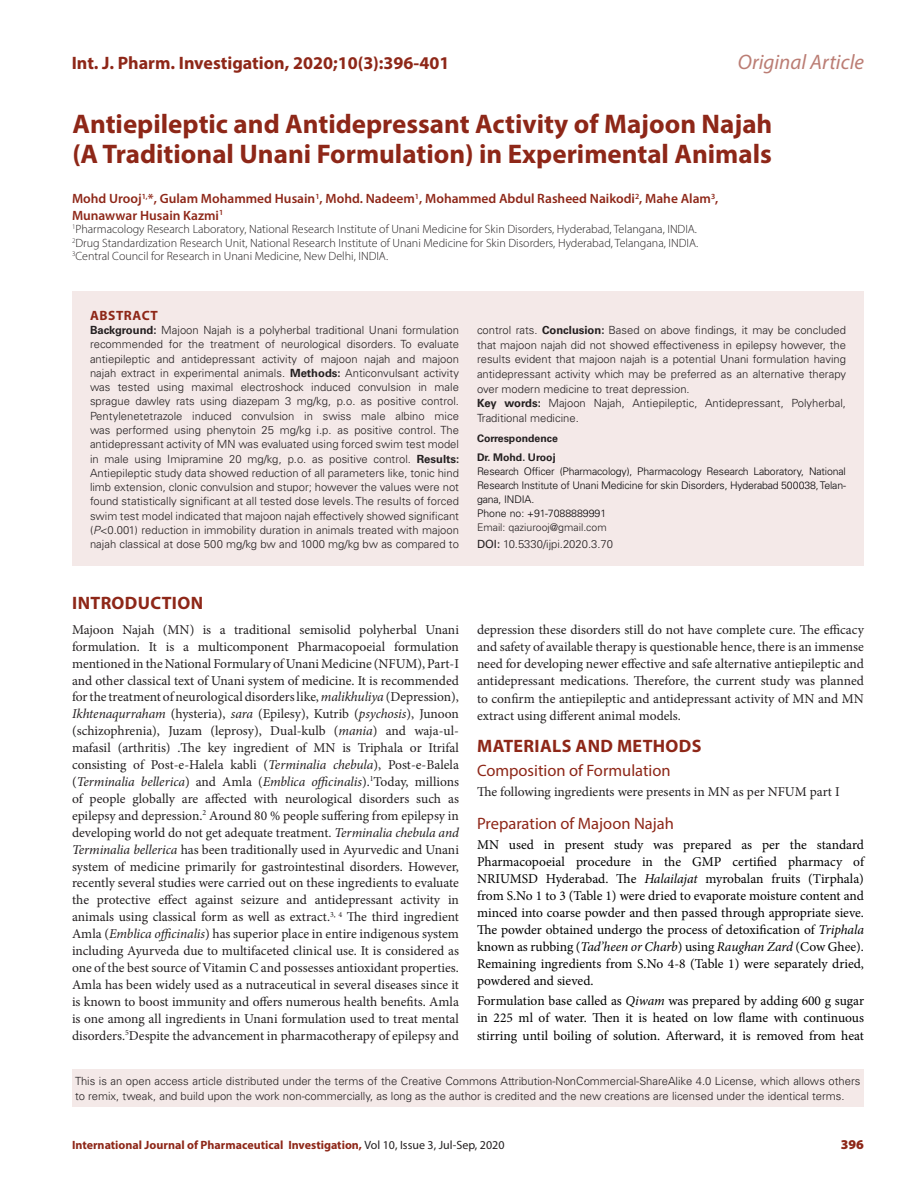
<style>
.page{position:relative;width:918px;height:1188px;background:#fff}
.page>*{position:absolute;margin:0;border:0;box-sizing:border-box;transform-origin:0 0}
.CT{font:700 27px/30px "Myriad Pro";color:#8e2718}
.t1{font:italic 21px "Myriad Pro";color:#bb7d74}
._1_HD{font:700 18px "Myriad Pro";letter-spacing:.005em;color:#8e2718}
._2_HD{font:16.5px "Myriad Pro";color:#8e2718}
.TXT{font:13.5px/17px "Minion Pro";color:#231f20;text-align:justify}
.TXT-2{font:13.5px/17.1px "Minion Pro";letter-spacing:-.005em;color:#000;text-align:justify}
.CA{font:600 13.5px/16.5px "Myriad Pro";color:#8e2718}
.ABS_HD{font:700 13.5px "Myriad Pro";letter-spacing:.04em;color:#8e2718}
.RRH{font:900 13.5px "Myriad Pro";color:#8e2718}
.CA_Aff{font:300 12px "Myriad Pro";color:#231f20}
.RRH-2{font:700 12px "Myriad Pro";color:#8e2718}
.ABS_TXT{font:300 11.25px/14.2px "Univers LT Std";color:#231f20;text-align:justify}
.ABS_ADD{font:300 11.25px "Univers LT Std";color:#231f20}
.ABS_ADD-2{font:300 10.5px/13.8px "Univers LT Std";letter-spacing:-.015em;color:#050406;text-align:justify}
.ABS_ADD-3{font:700 10.5px "Univers LT Std";color:#231f20}
.ABS_ADD-4{font:300 10.5px "Univers LT Std";color:#231f20}
.s1{font-weight:700}
.s2{font-style:italic}
.s3{font-weight:400}
.s4{font-weight:400;color:#231f20}
</style>
<div class="page">
<div style="left:72px;top:292px;width:792px;height:274px;background:#f4e9e8"></div>
<div style="left:72px;top:1070px;width:791px;height:37px;background:#f4e9e8"></div>
<h2 class="t1" style="left:738px;top:49px;width:128px">Original Article</h2>
<p class="CT" style="left:73px;top:108px;width:701px">Antiepileptic and Antidepressant Activity of Majoon Najah (A Traditional Unani Formulation) in Experimental Animals</p>
<p class="CA" style="left:72px;top:190px;width:648px">Mohd Urooj<sup>1,</sup>*, Gulam Mohammed Husain<sup>1</sup>, Mohd. Nadeem<sup>1</sup>, Mohammed Abdul Rasheed Naikodi<sup>2</sup>, Mahe Alam<sup>3</sup>,<br>Munawwar Husain Kazmi<sup>1</sup></p>
<p class="CA_Aff" style="left:72px;top:222px;width:627px"><sup>1</sup>Pharmacology Research Laboratory, National Research Institute of Unani Medicine for Skin Disorders, Hyderabad, Telangana, INDIA.</p>
<p class="CA_Aff" style="left:72px;top:236px;width:628px"><sup>2</sup>Drug Standardization Research Unit, National Research Institute of Unani Medicine for Skin Disorders, Hyderabad, Telangana, INDIA.</p>
<p class="CA_Aff" style="left:72px;top:249px;width:318px"><sup>3</sup>Central Council for Research in Unani Medicine, New Delhi, INDIA.</p>
<h3 class="_1_HD" style="left:72px;top:52px;width:379px">Int. J. Pharm. Investigation, 2020;10(3):396-401</h3>
<p class="ABS_HD" style="left:90px;top:306px;width:69px">ABSTRACT</p>
<p class="ABS_TXT" style="left:90px;top:323px;width:371px"><span class="s1">Background:</span> Majoon Najah is a polyherbal traditional Unani formulation recommended for the treatment of neurological disorders. To evaluate antiepileptic and antidepressant activity of majoon najah and majoon najah extract in experimental animals. <span class="s1">Methods:</span> Anticonvulsant activity was tested using maximal electroshock induced convulsion in male sprague dawley rats using diazepam 3 mg/kg, p.o. as positive control.<br>Pentylenetetrazole induced convulsion in swiss male albino mice was performed using phenytoin 25 mg/kg i.p. as positive control. The antidepressant activity of MN was evaluated using forced swim test model in male using Imipramine 20 mg/kg, p.o. as positive control. <span class="s1">Results:<br></span>Antiepileptic study data showed reduction of all parameters like, tonic hind limb extension, clonic convulsion and stupor; however the values were not found statistically significant at all tested dose levels. The results of forced swim test model indicated that majoon najah effectively showed significant (<span class="s2">P</span>&lt;0.001) reduction in immobility duration in animals treated with majoon najah classical at dose 500 mg/kg bw and 1000 mg/kg bw as compared to</p>
<p class="ABS_TXT" style="left:477px;top:323px;width:371px">control rats. <span class="s1">Conclusion:</span> Based on above findings, it may be concluded that majoon najah did not showed effectiveness in epilepsy however, the results evident that majoon najah is a potential Unani formulation having antidepressant activity which may be preferred as an alternative therapy over modern medicine to treat depression.</p>
<p class="ABS_TXT" style="left:477px;top:396px;width:370px"><span class="s1">Key words:</span> Majoon Najah, Antiepileptic, Antidepressant, Polyherbal,<br>Traditional medicine.</p>
<p class="ABS_ADD-3" style="left:477px;top:432px;width:82px">Correspondence</p>
<p class="ABS_ADD-3" style="left:477px;top:452px;width:80px">Dr. Mohd. Urooj</p>
<p class="ABS_ADD-2" style="left:477px;top:465px;width:370px">Research Officer (Pharmacology), Pharmacology Research Laboratory, National Research Institute of Unani Medicine for skin Disorders, Hyderabad 500038, Telan&shy;gana, INDIA.</p>
<p class="ABS_ADD-2" style="left:477px;top:506px;width:131px">Phone no: +91-7088889991</p>
<p class="ABS_ADD-4" style="left:477px;top:521px;width:131px">Email: qaziurooj@gmail.com</p>
<p class="ABS_ADD" style="left:477px;top:538px;width:138px"><span class="s3">DOI:</span> 10.5330/ijpi.2020.3.70</p>
<p class="_1_HD" style="left:72px;top:592px;width:132px">INTRODUCTION</p>
<p class="TXT" style="left:72px;top:621px;width:389px">Majoon Najah (MN) is a traditional semisolid polyherbal Unani formulation. It is a multicomponent Pharmacopoeial formulation mentioned in the National Formulary of Unani Medicine (NFUM), Part-I and other classical text of Unani system of medicine. It is recommended for the treatment of neurological disorders like, <span class="s2">malikhuliya</span> (Depression), <span class="s2">Ikhtenaqurraham</span> (hysteria), <span class="s2">sara</span> (Epilesy), Kutrib (<span class="s2">psychosis</span>), Junoon (schizophrenia), Juzam (leprosy), Dual-kulb (<span class="s2">mania</span>) and waja-ul&shy;mafasil (arthritis) .The key ingredient of MN is Triphala or Itrifal consisting of Post-e-Halela kabli (<span class="s2">Terminalia chebula</span>), Post-e-Balela (<span class="s2">Terminalia bellerica</span>) and Amla (<span class="s2">Emblica officinalis</span>).<sup>1</sup>Today, millions of people globally are affected with neurological disorders such as epilepsy and depression.<sup>2</sup> Around 80 % people suffering from epilepsy in developing world do not get adequate treatment. <span class="s2">Terminalia chebula and Terminalia bellerica</span> has been traditionally used in Ayurvedic and Unani system of medicine primarily for gastrointestinal disorders. However, recently several studies were carried out on these ingredients to evaluate the protective effect against seizure and antidepressant activity in animals using classical form as well as extract.<sup>3,</sup> <sup>4</sup> The third ingredient Amla (<span class="s2">Emblica officinalis</span>) has superior place in entire indigenous system including Ayurveda due to multifaceted clinical use. It is considered as one of the best source of Vitamin C and possesses antioxidant properties.<br>Amla has been widely used as a nutraceutical in several diseases since it is known to boost immunity and offers numerous health benefits. Amla is one among all ingredients in Unani formulation used to treat mental disorders.<sup>5</sup>Despite the advancement in pharmacotherapy of epilepsy and</p>
<p class="TXT" style="left:477px;top:621px;width:389px">depression these disorders still do not have complete cure. The efficacy and safety of available therapy is questionable hence, there is an immense need for developing newer effective and safe alternative antiepileptic and antidepressant medications. Therefore, the current study was planned to confirm the antiepileptic and antidepressant activity of MN and MN extract using different animal models.</p>
<p class="_1_HD" style="left:477px;top:734px;width:226px">MATERIALS AND METHODS</p>
<p class="_2_HD" style="left:477px;top:761px;width:195px">Composition of Formulation</p>
<p class="TXT" style="left:477px;top:784px;width:364px">The following ingredients were presents in MN as per NFUM part I</p>
<p class="_2_HD" style="left:477px;top:813px;width:198px">Preparation of Majoon Najah</p>
<p class="TXT-2" style="left:477px;top:836px;width:389px">MN used in present study was prepared as per the standard Pharmacopoeial procedure in the GMP certified pharmacy of NRIUMSD Hyderabad. The <span class="s2">Halailajat</span> myrobalan fruits (Tirphala) from S.No 1 to 3 (Table 1) were dried to evaporate moisture content and minced into coarse powder and then passed through appropriate sieve.<br>The powder obtained undergo the process of detoxification of <span class="s2">Triphala </span>known as rubbing (<span class="s2">Tad’heen or Charb</span>) using <span class="s2">Raughan Zard</span> (Cow Ghee).<br>Remaining ingredients from S.No 4-8 (Table 1) were separately dried, powdered and sieved.</p>
<p class="TXT-2" style="left:477px;top:993px;width:389px">Formulation base called as <span class="s2">Qiwam</span> was prepared by adding 600 g sugar in 225 ml of water. Then it is heated on low flame with continuous stirring until boiling of solution. Afterward, it is removed from heat</p>
<p class="ABS_TXT" style="left:75px;top:1074px;width:787px">This is an open access article distributed under the terms of the Creative Commons Attribution-NonCommercial-ShareAlike 4.0 License, which allows others to remix, tweak, and build upon the work non-commercially, as long as the author is credited and the new creations are licensed under the identical terms.</p>
<p class="RRH-2" style="left:72px;top:1137px;width:434px">International Journal of Pharmaceutical Investigation, <span class="s4">Vol 10, Issue 3, Jul-Sep, 2020</span></p>
<p class="RRH" style="left:841px;top:1136px;width:25px">396</p>
</div>
